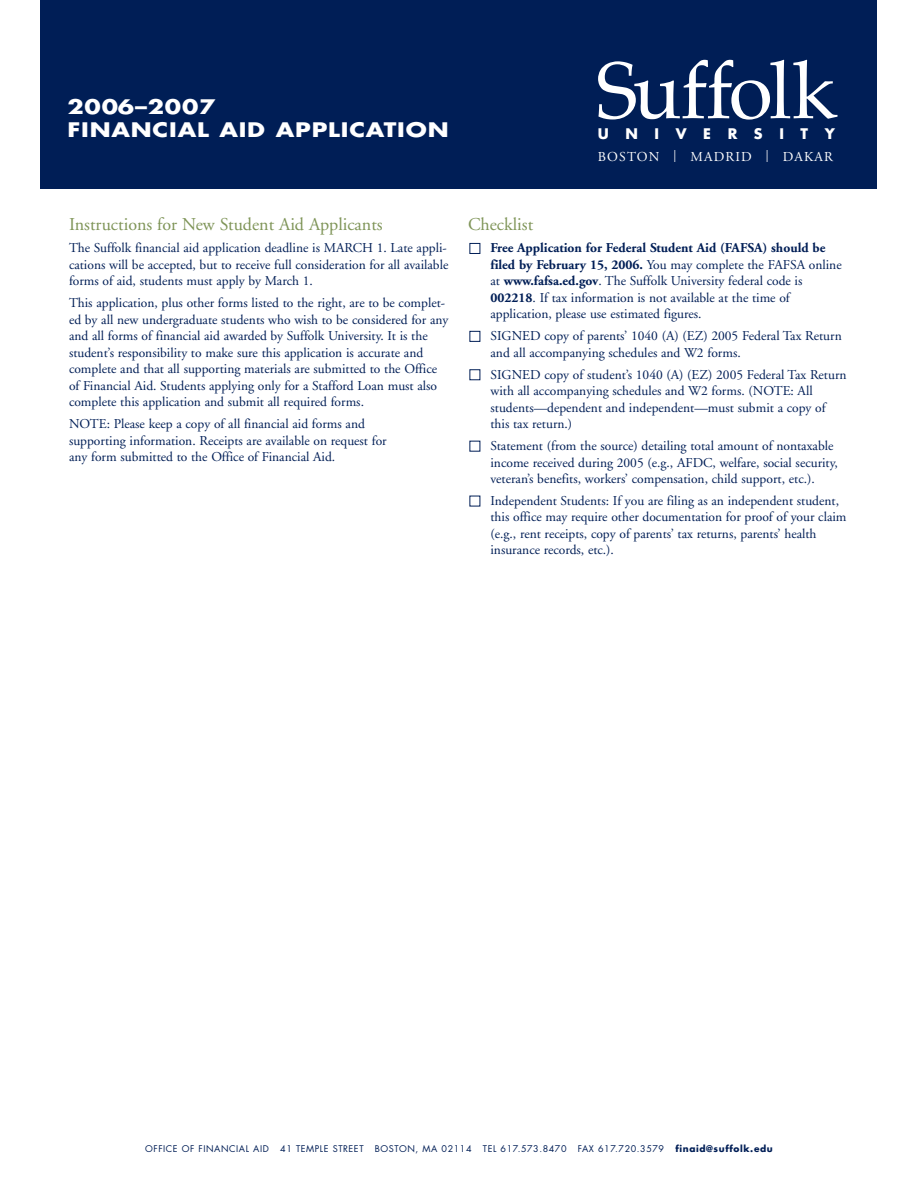
<style>
.page{position:relative;width:918px;height:1188px;background:#fff}
.page>*{position:absolute;margin:0;border:0;box-sizing:border-box;transform-origin:0 0}
.t1{font:80.55px "Palatino";letter-spacing:-.035em;color:#fff}
.t2{font:700 19.5px/22.5px "Futura";letter-spacing:.035em;color:#fff;scale:1.22 1}
.t3{font:18px "Adobe Garamond";color:#7e9457}
.t4{font:700 14.25px "Futura";letter-spacing:1.165em;color:#fff}
.t5{font:13.65px "Adobe Garamond";letter-spacing:.085em;color:#fff}
.t6{font:13.5px/16.5px "Adobe Garamond";color:#001e56}
.t7{font:9px "Futura";letter-spacing:.06em;color:#001e56}
.t8{font:700 9px "Futura";letter-spacing:.07em;color:#001e56}
.s1{font-size:12px}
.s2{font-weight:700}
</style>
<div class="page">
<div style="left:470px;top:369px;width:10px;height:11px;border:1px solid #001e56"></div>
<div style="left:470px;top:331px;width:10px;height:11px;border:1px solid #001e56"></div>
<div style="left:470px;top:243px;width:10px;height:11px;border:1px solid #001e56"></div>
<div style="left:40px;top:0;width:838px;height:189px;background:#001e56"></div>
<h2 class="t2" style="left:68px;top:97px;width:314px">2006–2007<br>FINANCIAL AID APPLICATION</h2>
<h1 class="t1" style="left:596px;top:43px;width:242px">Suffolk</h1>
<p class="t4" style="left:598px;top:127px;width:239px">UNIVERSITY</p>
<p class="t5" style="left:598px;top:151px;width:237px">BOSTON <span class="s1">|</span> MADRID <span class="s1">|</span> DAKAR</p>
<h3 class="t3" style="left:69px;top:218px;width:315px">Instructions for New Student Aid Applicants</h3>
<p class="t6" style="left:69px;top:241px;width:381px;text-align:justify">The Suffolk financial aid application deadline is MARCH 1. Late appli&shy;cations will be accepted, but to receive full consideration for all available forms of aid, students must apply by March 1.</p>
<p class="t6" style="left:69px;top:296px;width:381px">This application, plus other forms listed to the right, are to be complet&shy;ed by all new undergraduate students who wish to be considered for any and all forms of financial aid awarded by Suffolk University. It is the student’s responsibility to make sure this application is accurate and complete and that all supporting materials are submitted to the Office of Financial Aid. Students applying only for a Stafford Loan must also complete this application and submit all required forms.</p>
<p class="t6" style="left:69px;top:417px;width:319px">NOTE: Please keep a copy of all financial aid forms and supporting information. Receipts are available on request for any form submitted to the Office of Financial Aid.</p>
<h3 class="t3" style="left:468px;top:218px;width:67px">Checklist</h3>
<p class="t6" style="left:490px;top:241px;width:353px"><span class="s2">Free Application for Federal Student Aid (FAFSA) should be filed by February 15, 2006.</span> You may complete the FAFSA online at <span class="s2">www.fafsa.ed.gov</span>. The Suffolk University federal code is <span class="s2">002218</span>. If tax information is not available at the time of application, please use estimated figures.</p>
<p class="t6" style="left:490px;top:329px;width:353px">SIGNED copy of parents’ 1040 (A) (EZ) 2005 Federal Tax Return and all accompanying schedules and W2 forms.</p>
<p class="t6" style="left:490px;top:367px;width:358px">SIGNED copy of student’s 1040 (A) (EZ) 2005 Federal Tax Return with all accompanying schedules and W2 forms. (NOTE: All students—dependent and independent—must submit a copy of this tax return.)</p>
<p class="t6" style="left:490px;top:439px;width:349px">Statement (from the source) detailing total amount of nontaxable income received during 2005 (e.g., AFDC, welfare, social security, veteran’s benefits, workers’ compensation, child support, etc.).</p>
<p class="t6" style="left:491px;top:494px;width:358px">Independent Students: If you are filing as an independent student, this office may require other documentation for proof of your claim (e.g., rent receipts, copy of parents’ tax returns, parents’ health insurance records, etc.).</p>
<p class="t7" style="left:145px;top:1144px;width:125px">OFFICE OF FINANCIAL AID</p>
<p class="t7" style="left:280px;top:1144px;width:85px">41 TEMPLE STREET</p>
<p class="t7" style="left:375px;top:1144px;width:98px">BOSTON, MA 02114</p>
<p class="t7" style="left:483px;top:1144px;width:85px">TEL 617.573.8470</p>
<p class="t7" style="left:578px;top:1144px;width:88px">FAX 617.720.3579</p>
<p class="t8" style="left:675px;top:1144px;width:99px">finaid@suffolk.edu</p>
</div>
